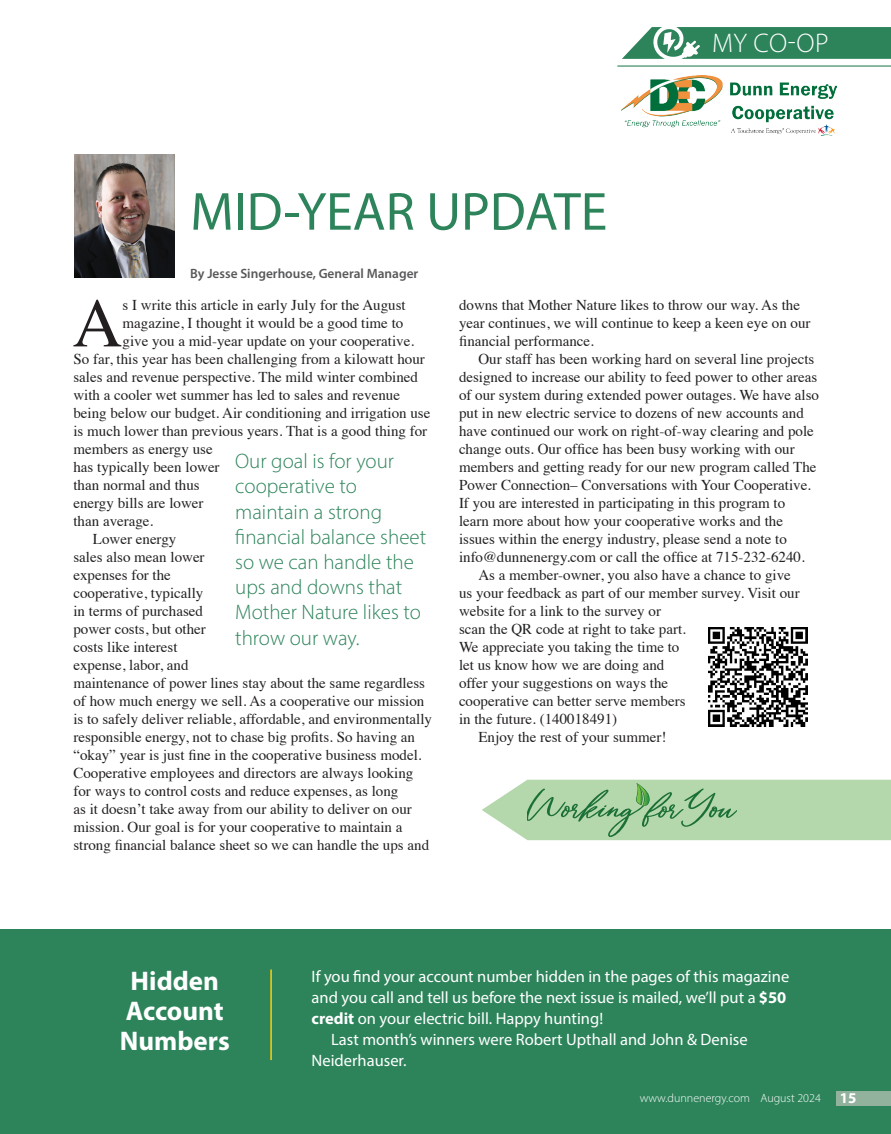
<style>
.page{position:relative;width:891px;height:1134px;background:#fff}
.page>*{position:absolute;margin:0;border:0;box-sizing:border-box;transform-origin:0 0}
.t1{font:69.45px "Times";color:#231f20}
.t2{font:54px "Myriad Pro";color:#2d845b}
.subheads{font:700 27px "Myriad Pro";color:#fff}
.t3{font:300 27px "Myriad Pro";color:#fff}
.t4{font:300 21px/25.2px "Myriad Pro";color:#2d845b}
.t5{font:16.5px/21px "Myriad Pro";color:#fff}
.t6{font:15px/18px "Times";color:#231f20}
.t7{font:700 15px "Myriad Pro";color:#fff}
.t8{font:600 13.5px "Myriad Pro";color:#57585a}
.t9{font:300 12px "Myriad Pro";color:#fff}
.s1{font-weight:700}
</style>
<div class="page">
<div style="left:0;top:930px;width:891px;height:204px;background:#2d845b"></div>
<img style="left:622px;top:75px;width:214px;height:61px">
<img style="left:75px;top:155px;width:99px;height:123px">
<hr style="left:617px;top:65px;width:274px;height:2px;background:#2d845b">
<svg style="left:622px;top:27px;width:269px;height:32px;background:#489470"></svg>
<div style="left:837px;top:1091px;width:54px;height:14px;background:#93b29d"></div>
<svg style="left:482px;top:780px;width:409px;height:60px;background:#afd2a8"></svg>
<hr style="left:270px;top:970px;width:2px;height:90px;background:#fece10">
<img style="left:708px;top:627px;width:99px;height:100px">
<p class="t2" style="left:190px;top:178px;width:419px">MID-YEAR UPDATE</p>
<p class="t8" style="left:190px;top:265px;width:230px">By Jesse Singerhouse, General Manager</p>
<p class="t3" style="left:712px;top:27px;width:118px">MY CO-OP</p>
<p class="t1" style="left:72px;top:258px;width:52px">A</p>
<p class="t6" style="left:123px;top:295px;width:285px">s I write this article in early July for the August</p>
<p class="t6" style="left:123px;top:313px;width:282px">magazine, I thought it would be a good time to</p>
<p class="t6" style="left:123px;top:331px;width:293px">give you a mid-year update on your cooperative.</p>
<p class="t6" style="left:73px;top:349px;width:353px">So far, this year has been challenging from a kilowatt hour</p>
<p class="t6" style="left:73px;top:367px;width:346px">sales and revenue perspective. The mild winter combined</p>
<p class="t6" style="left:73px;top:385px;width:328px">with a cooler wet summer has led to sales and revenue</p>
<p class="t6" style="left:73px;top:403px;width:359px">being below our budget. Air conditioning and irrigation use</p>
<p class="t6" style="left:73px;top:421px;width:355px">is much lower than previous years. That is a good thing for</p>
<p class="t6" style="left:73px;top:439px;width:141px">members as energy use</p>
<p class="t6" style="left:73px;top:457px;width:148px">has typically been lower</p>
<p class="t6" style="left:73px;top:475px;width:128px">than normal and thus</p>
<p class="t6" style="left:73px;top:493px;width:132px">energy bills are lower</p>
<p class="t6" style="left:73px;top:511px;width:81px">than average.</p>
<p class="t6" style="left:73px;top:529px;width:360px;text-indent:20px">Lower energy<br>sales also mean lower<br>expenses for the<br>cooperative, typically<br>in terms of purchased<br>power costs, but other<br>costs like interest<br>expense, labor, and<br>maintenance of power lines stay about the same regardless of how much energy we sell. As a cooperative our mission is to safely deliver reliable, affordable, and environmentally responsible energy, not to chase big profits. So having an “okay” year is just fine in the cooperative business model.<br>Cooperative employees and directors are always looking for ways to control costs and reduce expenses, as long<br>as it doesn’t take away from our ability to deliver on our mission. Our goal is for your cooperative to maintain a strong financial balance sheet so we can handle the ups and</p>
<p class="t4" style="left:235px;top:448px;width:193px">Our goal is for your cooperative to maintain a strong financial balance sheet so we can handle the ups and downs that<br>Mother Nature likes to throw our way.</p>
<p class="t6" style="left:459px;top:295px;width:353px">downs that Mother Nature likes to throw our way. As the year continues, we will continue to keep a keen eye on our financial performance.</p>
<p class="t6" style="left:459px;top:349px;width:362px;text-indent:20px">Our staff has been working hard on several line projects designed to increase our ability to feed power to other areas of our system during extended power outages. We have also put in new electric service to dozens of new accounts and have continued our work on right-of-way clearing and pole change outs. Our office has been busy working with our members and getting ready for our new program called The Power Connection– Conversations with Your Cooperative.<br>If you are interested in participating in this program to<br>learn more about how your cooperative works and the issues within the energy industry, please send a note to info@dunnenergy.com or call the office at 715-232-6240.</p>
<p class="t6" style="left:459px;top:565px;width:342px;text-indent:20px">As a member-owner, you also have a chance to give us your feedback as part of our member survey. Visit our website for a link to the survey or<br>scan the QR code at right to take part.<br>We appreciate you taking the time to<br>let us know how we are doing and<br>offer your suggestions on ways the<br>cooperative can better serve members<br>in the future. (140018491)</p>
<p class="t6" style="left:478px;top:727px;width:189px">Enjoy the rest of your summer!</p>
<p class="subheads" style="left:131px;top:963px;width:90px">Hidden</p>
<p class="subheads" style="left:126px;top:993px;width:99px">Account</p>
<p class="subheads" style="left:120px;top:1023px;width:112px">Numbers</p>
<p class="t5" style="left:312px;top:966px;width:479px">If you find your account number hidden in the pages of this magazine and you call and tell us before the next issue is mailed, we’ll put a <span class="s1">$50 credit</span> on your electric bill. Happy hunting!</p>
<p class="t5" style="left:312px;top:1029px;width:438px;text-indent:20px">Last month’s winners were Robert Upthall and John &amp; Denise<br>Neiderhauser.</p>
<p class="t9" style="left:640px;top:1091px;width:183px">www.dunnenergy.com August 2024</p>
<p class="t7" style="left:840px;top:1088px;width:18px">15</p>
</div>
